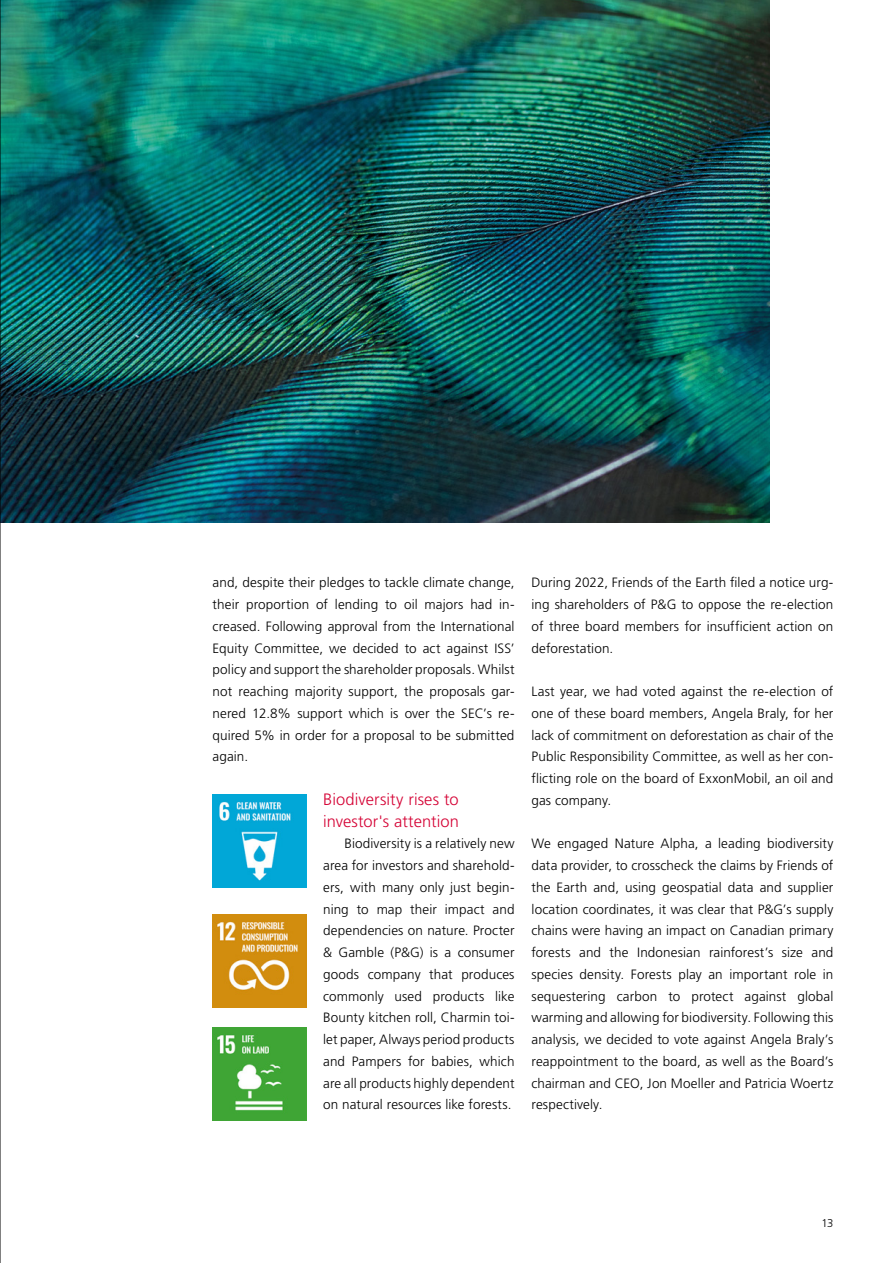
<style>
.page{position:relative;width:893px;height:1263px;background:#fff}
.page>*{position:absolute;margin:0;border:0;box-sizing:border-box;transform-origin:0 0}
.t1{font:300 16.5px/21.8px "Frutiger LT Std";letter-spacing:.005em;color:#d50436}
.t2{font:300 13.5px/21.8px "Frutiger LT Std";letter-spacing:.01em;color:#000;text-align:justify}
.t3{font:300 11.25px "Frutiger LT Std";color:#000}
</style>
<div class="page">
<img style="left:213px;top:794px;width:93px;height:94px">
<img style="left:213px;top:914px;width:93px;height:94px">
<img style="left:213px;top:1027px;width:93px;height:94px">
<img style="left:1px;top:0;width:769px;height:522px">
<hr style="left:0;top:0;width:1px;height:1263px;background:#000">
<p class="t2" style="left:213px;top:572px;width:303px">and, despite their pledges to tackle climate change, their proportion of lending to oil majors had in&shy;creased. Following approval from the International Equity Committee, we decided to act against ISS’ policy and support the shareholder proposals. Whilst not reaching majority support, the proposals gar&shy;nered 12.8% support which is over the SEC’s re&shy;quired 5% in order for a proposal to be submitted again.</p>
<p class="t1" style="left:323px;top:789px;width:137px">Biodiversity rises to investor's attention</p>
<p class="t2" style="left:323px;top:833px;width:193px;text-indent:21px">Biodiversity is a relatively new area for investors and sharehold&shy;ers, with many only just begin&shy;ning to map their impact and dependencies on nature. Procter &amp; Gamble (P&amp;G) is a consumer goods company that produces commonly used products like Bounty kitchen roll, Charmin toi&shy;let paper, Always period products and Pampers for babies, which are all products highly dependent on natural resources like forests.</p>
<p class="t2" style="left:531px;top:572px;width:303px">During 2022, Friends of the Earth filed a notice urg&shy;ing shareholders of P&amp;G to oppose the re-election of three board members for insufficient action on deforestation.</p>
<p class="t2" style="left:531px;top:681px;width:303px">Last year, we had voted against the re-election of one of these board members, Angela Braly, for her lack of commitment on deforestation as chair of the Public Responsibility Committee, as well as her con&shy;flicting role on the board of ExxonMobil, an oil and gas company.</p>
<p class="t2" style="left:531px;top:833px;width:303px">We engaged Nature Alpha, a leading biodiversity data provider, to crosscheck the claims by Friends of the Earth and, using geospatial data and supplier location coordinates, it was clear that P&amp;G’s supply chains were having an impact on Canadian primary forests and the Indonesian rainforest’s size and species density. Forests play an important role in sequestering carbon to protect against global warming and allowing for biodiversity. Following this analysis, we decided to vote against Angela Braly’s reappointment to the board, as well as the Board’s chairman and CEO, Jon Moeller and Patricia Woertz respectively.</p>
<p class="t3" style="left:821px;top:1216px;width:14px">13</p>
</div>
